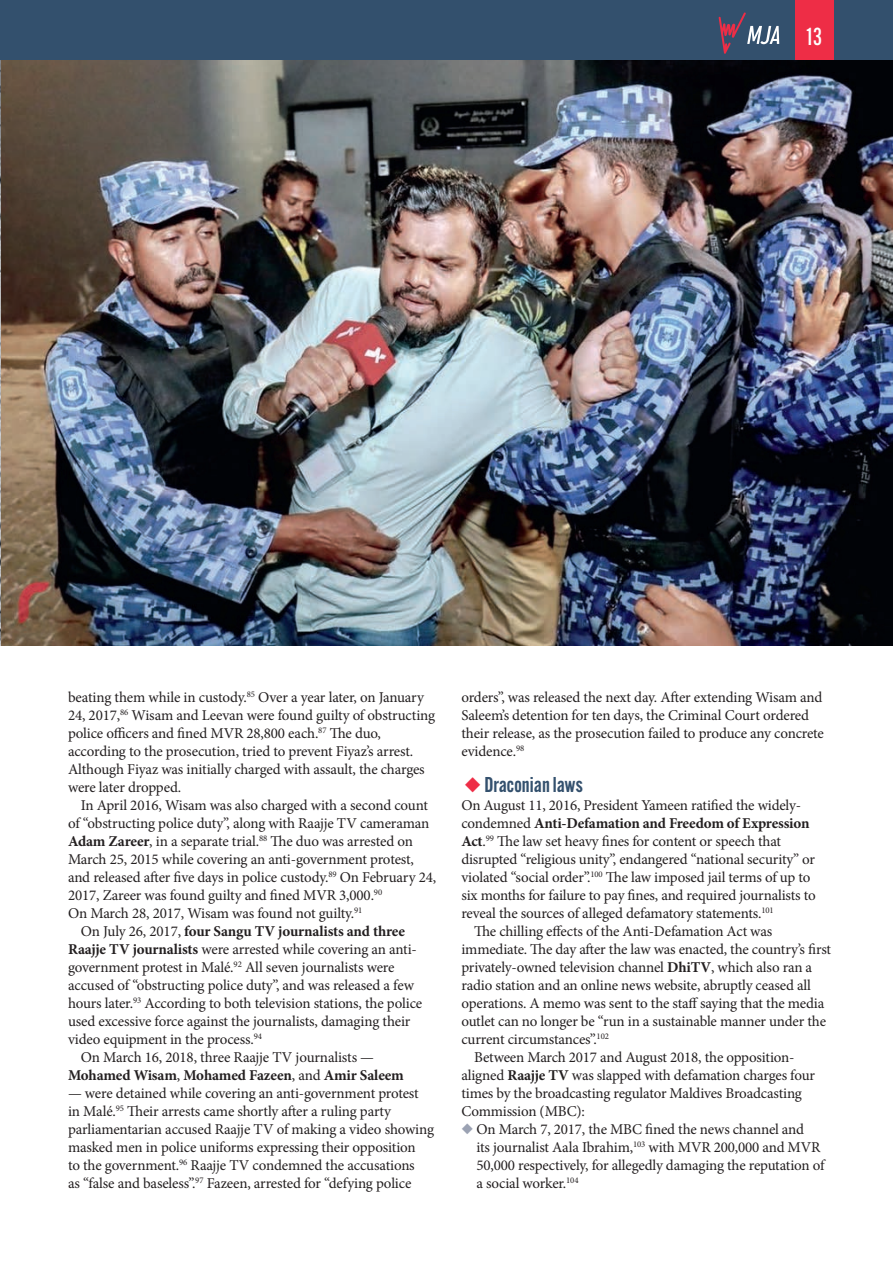
<style>
.page{position:relative;width:893px;height:1263px;background:#fff}
.page>*{position:absolute;margin:0;border:0;box-sizing:border-box;transform-origin:0 0}
.t1{font:500 24px "Alternate Gothic Cond ATF";color:#fff}
.t2{font:600 21px "Alternate Gothic Cond ATF";letter-spacing:.01em;color:#33506d}
.t3{font:15px/18px "Minion Pro";letter-spacing:-.01em;color:#231f20}
.t4{font:700 15px "Minion Pro";letter-spacing:-.01em;color:#231f20}
.s1{font-weight:700}
.s2{font-weight:400}
.s3{color:#ee2d46}
.s4{color:#9ba2b3}
</style>
<div class="page">
<img style="left:1px;top:60px;width:892px;height:585px">
<img style="left:0;top:60px;width:1px;height:585px">
<div style="left:0;top:0;width:893px;height:60px;background:#33506d"></div>
<div style="left:795px;top:0;width:38px;height:60px;background:#ee2d46"></div>
<svg style="left:719px;top:12px;width:60px;height:42px"></svg>
<h1 class="t1" style="left:807px;top:22px;width:17px">13</h1>
<p class="t3" style="left:68px;top:688px;width:369px">beating them while in custody.<sup>85</sup> Over a year later, on January 24, 2017,<sup>86</sup> Wisam and Leevan were found guilty of obstructing police officers and fined MVR 28,800 each.<sup>87</sup> The duo, according to the prosecution, tried to prevent Fiyaz’s arrest.<br>Although Fiyaz was initially charged with assault, the charges were later dropped.</p>
<p class="t3" style="left:81px;top:796px;width:349px">In April 2016, Wisam was also charged with a second count</p>
<p class="t3" style="left:68px;top:814px;width:363px">of “obstructing police duty”, along with Raajje TV cameraman</p>
<p class="t3" style="left:68px;top:832px;width:346px"><span class="s1">Adam Zareer</span>, in a separate trial.<sup>88</sup> The duo was arrested on</p>
<p class="t3" style="left:68px;top:850px;width:347px">March 25, 2015 while covering an anti-government protest,</p>
<p class="t3" style="left:68px;top:868px;width:370px">and released after five days in police custody.<sup>89</sup> On February 24,</p>
<p class="t3" style="left:68px;top:886px;width:316px">2017, Zareer was found guilty and fined MVR 3,000.<sup>90</sup></p>
<p class="t3" style="left:68px;top:904px;width:296px">On March 28, 2017, Wisam was found not guilty.<sup>91</sup></p>
<p class="t4" style="left:81px;top:921px;width:326px"><span class="s2">On July 26, 2017,</span> four Sangu TV journalists and three</p>
<p class="t3" style="left:68px;top:940px;width:350px"><span class="s1">Raajje TV journalists</span> were arrested while covering an anti-</p>
<p class="t3" style="left:68px;top:958px;width:328px">government protest in Malé.<sup>92</sup> All seven journalists were</p>
<p class="t3" style="left:68px;top:976px;width:348px">accused of “obstructing police duty”, and was released a few</p>
<p class="t3" style="left:68px;top:994px;width:356px">hours later.<sup>93</sup> According to both television stations, the police</p>
<p class="t3" style="left:68px;top:1012px;width:344px">used excessive force against the journalists, damaging their</p>
<p class="t3" style="left:68px;top:1030px;width:195px">video equipment in the process.<sup>94</sup></p>
<p class="t3" style="left:81px;top:1048px;width:295px">On March 16, 2018, three Raajje TV journalists —</p>
<p class="t4" style="left:68px;top:1065px;width:337px">Mohamed Wisam<span class="s2">,</span> Mohamed Fazeen<span class="s2">, and</span> Amir Saleem</p>
<p class="t3" style="left:68px;top:1084px;width:367px">— were detained while covering an anti-government protest in Malé.<sup>95</sup> Their arrests came shortly after a ruling party parliamentarian accused Raajje TV of making a video showing masked men in police uniforms expressing their opposition<br>to the government.<sup>96</sup> Raajje TV condemned the accusations<br>as “false and baseless”.<sup>97</sup> Fazeen, arrested for “defying police</p>
<p class="t3" style="left:461px;top:688px;width:364px">orders”, was released the next day. After extending Wisam and Saleem’s detention for ten days, the Criminal Court ordered their release, as the prosecution failed to produce any concrete evidence.<sup>98</sup></p>
<h2 class="t2" style="left:465px;top:771px;width:120px"><span class="s3">◆</span> Draconian laws</h2>
<p class="t3" style="left:461px;top:796px;width:341px">On August 11, 2016, President Yameen ratified the widely-</p>
<p class="t4" style="left:461px;top:813px;width:350px"><span class="s2">condemned</span> Anti-Defamation and Freedom of Expression</p>
<p class="t3" style="left:461px;top:832px;width:321px"><span class="s1">Act</span>.<sup>99</sup> The law set heavy fines for content or speech that</p>
<p class="t3" style="left:461px;top:850px;width:355px">disrupted “religious unity”, endangered “national security” or</p>
<p class="t3" style="left:461px;top:868px;width:350px">violated “social order”.<sup>100</sup> The law imposed jail terms of up to</p>
<p class="t3" style="left:461px;top:886px;width:356px">six months for failure to pay fines, and required journalists to</p>
<p class="t3" style="left:461px;top:904px;width:314px">reveal the sources of alleged defamatory statements.<sup>101</sup></p>
<p class="t3" style="left:474px;top:922px;width:300px">The chilling effects of the Anti-Defamation Act was</p>
<p class="t3" style="left:461px;top:940px;width:371px">immediate. The day after the law was enacted, the country’s first</p>
<p class="t3" style="left:461px;top:958px;width:352px">privately-owned television channel <span class="s1">DhiTV</span>, which also ran a</p>
<p class="t3" style="left:461px;top:976px;width:351px">radio station and an online news website, abruptly ceased all</p>
<p class="t3" style="left:461px;top:994px;width:364px">operations. A memo was sent to the staff saying that the media</p>
<p class="t3" style="left:461px;top:1012px;width:366px">outlet can no longer be “run in a sustainable manner under the</p>
<p class="t3" style="left:461px;top:1030px;width:149px">current circumstances”.<sup>102</sup></p>
<p class="t3" style="left:474px;top:1048px;width:322px">Between March 2017 and August 2018, the opposition-</p>
<p class="t3" style="left:461px;top:1066px;width:355px">aligned <span class="s1">Raajje TV</span> was slapped with defamation charges four</p>
<p class="t3" style="left:461px;top:1084px;width:342px">times by the broadcasting regulator Maldives Broadcasting</p>
<p class="t3" style="left:461px;top:1102px;width:125px">Commission (MBC):</p>
<p class="t3" style="left:477px;top:1120px;width:349px;text-indent:-15px"><span class="s4">◆</span> On March 7, 2017, the MBC fined the news channel and<br>its journalist Aala Ibrahim,<sup>103</sup> with MVR 200,000 and MVR 50,000 respectively, for allegedly damaging the reputation of a social worker.<sup>104</sup></p>
</div>
